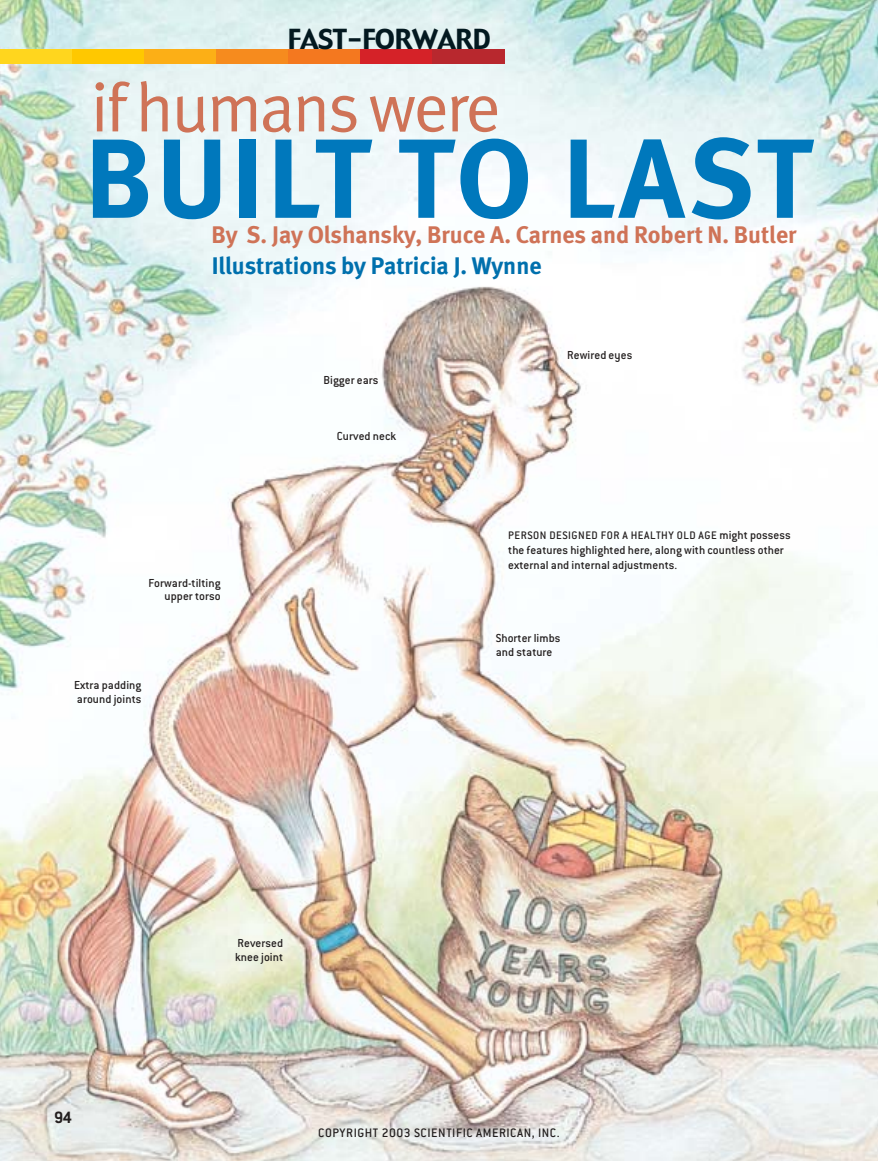
<style>
.page{position:relative;width:878px;height:1161px;background:#fff}
.page>*{position:absolute;margin:0;border:0;box-sizing:border-box;transform-origin:0 0}
.t1{font:700 112.5px "Meta";letter-spacing:.035em;color:#0078bc}
.t2{font:69px "Meta Normal";letter-spacing:-.035em;color:#cf7357}
.t3{font:27px "Gadget";letter-spacing:-.01em;color:#031920}
.t4{font:700 24px "Meta";color:#cf7357}
.t5{font:700 24px "Meta";color:#0070ad}
.t6{font:700 18px "Conduit ITC";color:#231f1f}
.t7{font:500 13.5px "Conduit ITC";letter-spacing:.04em;color:#231f1f}
.t8{font:500 12.75px/13.8px "Conduit ITC";letter-spacing:.005em;color:#231f1f}
.t9{font:500 12px "Conduit ITC";letter-spacing:.04em;color:#231f1f}
.s1{font-size:12.75px}
</style>
<div class="page">
<img style="left:0;top:0;width:878px;height:1161px">
<div style="left:0;top:49px;width:72px;height:15px;background:#ffd61e"></div>
<div style="left:72px;top:49px;width:72px;height:15px;background:#ffc800"></div>
<div style="left:144px;top:49px;width:72px;height:15px;background:#fcaf16"></div>
<div style="left:216px;top:49px;width:72px;height:15px;background:#f68b1e"></div>
<div style="left:288px;top:49px;width:72px;height:15px;background:#f4781f"></div>
<div style="left:360px;top:49px;width:72px;height:15px;background:#d52228"></div>
<div style="left:432px;top:49px;width:72px;height:15px;background:#b8282e"></div>
<h3 class="t3" style="left:288px;top:28px;width:205px">FAST-FORWARD</h3>
<h2 class="t2" style="left:91px;top:82px;width:411px">if humans were</h2>
<h1 class="t1" style="left:85px;top:139px;width:728px">BUILT TO LAST</h1>
<h3 class="t4" style="left:211px;top:226px;width:586px">By S. Jay Olshansky, Bruce A. Carnes and Robert N. Butler</h3>
<h3 class="t5" style="left:212px;top:257px;width:331px">Illustrations by Patricia J. Wynne</h3>
<p class="t8" style="left:148px;top:577px;width:74px;text-align:right">Forward-tilting upper torso</p>
<p class="t8" style="left:74px;top:680px;width:69px">Extra padding around joints</p>
<p class="t8" style="left:323px;top:374px;width:57px">Bigger ears</p>
<p class="t8" style="left:337px;top:430px;width:61px">Curved neck</p>
<p class="t8" style="left:567px;top:349px;width:66px">Rewired eyes</p>
<p class="t9" style="left:508px;top:531px;width:284px">PERSON DESIGNED FOR A HEALTHY OLD AGE <span class="s1">might possess</span></p>
<p class="t8" style="left:508px;top:544px;width:277px;line-height:15px">the features highlighted here, along with countless other external and internal adjustments.</p>
<p class="t8" style="left:496px;top:632px;width:66px">Shorter limbs and stature</p>
<h3 class="t6" style="left:54px;top:1111px;width:20px">94</h3>
<p class="t8" style="left:235px;top:937px;width:50px">Reversed knee joint</p>
<p class="t7" style="left:318px;top:1128px;width:243px">COPYRIGHT 2003 SCIENTIFIC AMERICAN, INC.</p>
</div>
